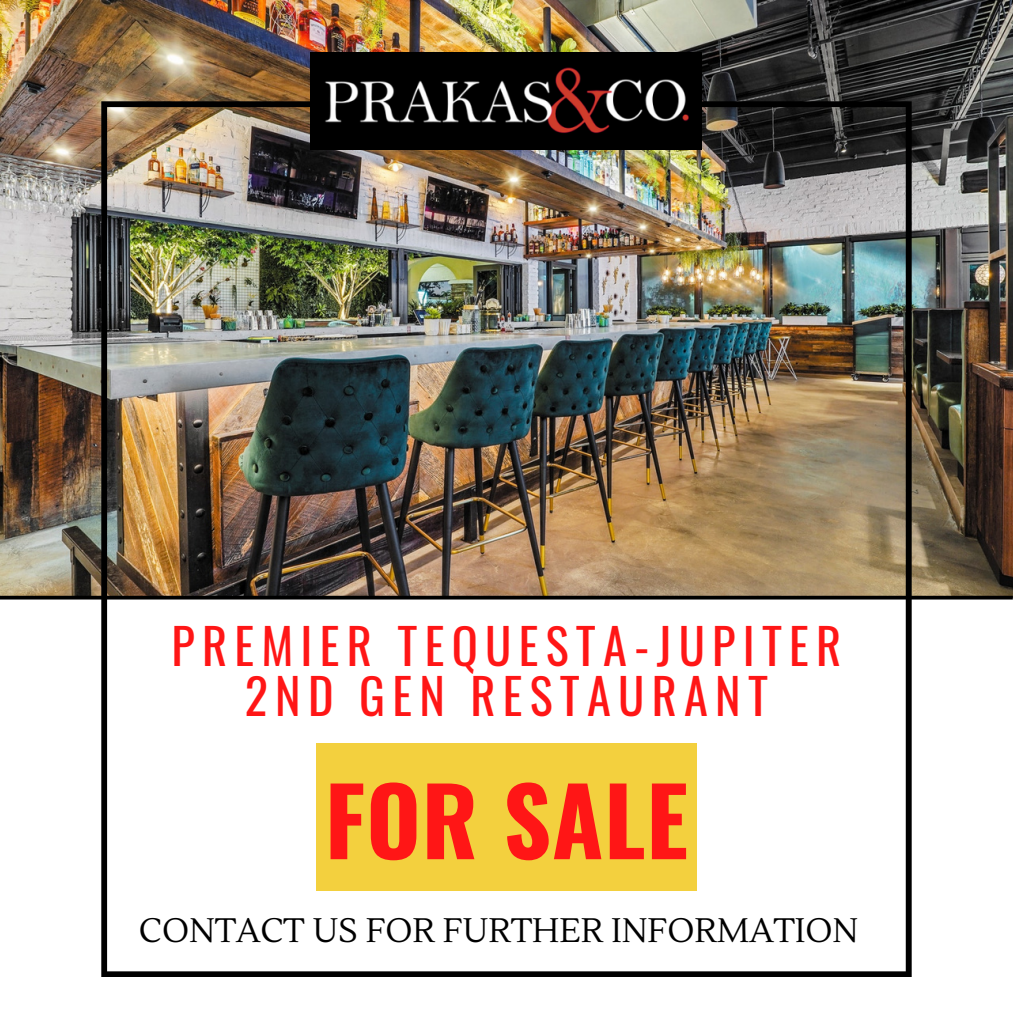
<style>
.page{position:relative;width:1013px;height:1013px;background:#fff}
.page>*{position:absolute;margin:0;border:0;box-sizing:border-box;transform-origin:0 0}
.t1{font:700 93.38px "Oswald";letter-spacing:.01em;color:#ff1616}
.t2{font:48.38px "Oswald";letter-spacing:.15em;color:#ff1616}
.t3{font:33.88px "Lustria";color:#000}
</style>
<div class="page">
<img style="left:0;top:0;width:1012px;height:595px">
<img style="left:101px;top:101px;width:810px;height:876px">
<img style="left:311px;top:52px;width:391px;height:98px">
<div style="left:316px;top:743px;width:380px;height:147px;background:#f3d03e"></div>
<svg style="left:0;top:595px;width:1012px;height:4px;background:#1c1711"></svg>
<p class="t2" style="left:172px;top:608px;width:671px">PREMIER TEQUESTA-JUPITER</p>
<p class="t2" style="left:245px;top:658px;width:524px">2ND GEN RESTAURANT</p>
<p class="t1" style="left:325px;top:747px;width:364px">FOR SALE</p>
<p class="t3" style="left:139px;top:909px;width:721px">CONTACT US FOR FURTHER INFORMATION</p>
</div>
